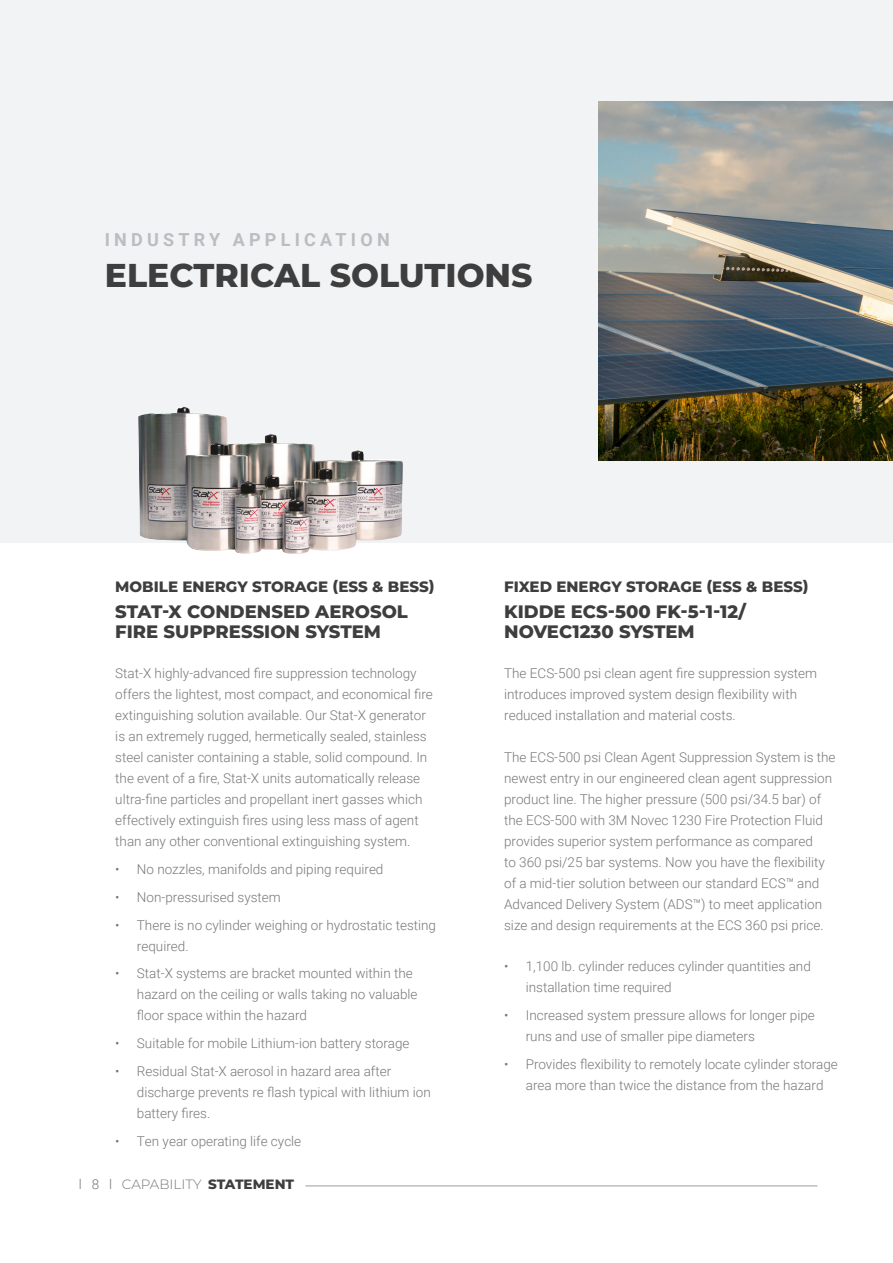
<style>
.page{position:relative;width:893px;height:1263px;background:#fff}
.page>*{position:absolute;margin:0;border:0;box-sizing:border-box;transform-origin:0 0}
.t1{font:800 33px "Montserrat";color:#3e3e3f}
.t2{font:800 18px/19.5px "Montserrat";color:#3e3e3f}
.t3{font:700 18px "Roboto";letter-spacing:.235em;color:#bcbdc0}
.t4{font:800 15px "Montserrat";color:#3e3e3f}
.t5{font:300 13.5px/21px "Roboto";color:#76787b}
.t6{font:300 13.5px "Montserrat";color:#76787b}
.s1{font-family:"Roboto"}
.s2{font-weight:800;color:#3e3e3f}
</style>
<div class="page">
<hr style="left:305px;top:1185px;width:512px;height:1px;background:#bcbdc0">
<div style="left:0;top:0;width:893px;height:542px;background:#f2f3f4"></div>
<img style="left:599px;top:102px;width:294px;height:358px">
<img style="left:138px;top:407px;width:266px;height:147px">
<p class="t3" style="left:105px;top:227px;width:286px">INDUSTRY APPLICATION</p>
<p class="t1" style="left:105px;top:251px;width:429px">ELECTRICAL SOLUTIONS</p>
<p class="t4" style="left:115px;top:576px;width:321px">MOBILE ENERGY STORAGE (ESS &amp; BESS)</p>
<p class="t2" style="left:115px;top:601px;width:294px">STAT-X CONDENSED AEROSOL<br>FIRE SUPPRESSION SYSTEM</p>
<p class="t4" style="left:504px;top:576px;width:306px">FIXED ENERGY STORAGE (ESS &amp; BESS)</p>
<p class="t2" style="left:504px;top:601px;width:243px">KIDDE ECS-500 FK-5-1-12/<br>NOVEC1230 SYSTEM</p>
<p class="t5" style="left:115px;top:662px;width:319px">Stat-X highly-advanced fire suppression technology offers the lightest, most compact, and economical fire extinguishing solution available. Our Stat-X generator is an extremely rugged, hermetically sealed, stainless steel canister containing a stable, solid compound. In the event of a fire, Stat-X units automatically release ultra-fine particles and propellant inert gasses which effectively extinguish fires using less mass of agent than any other conventional extinguishing system.</p>
<p class="t5" style="left:504px;top:662px;width:315px">The ECS-500 psi clean agent fire suppression system introduces improved system design flexibility with reduced installation and material costs.</p>
<p class="t5" style="left:504px;top:746px;width:333px">The ECS-500 psi Clean Agent Suppression System is the newest entry in our engineered clean agent suppression product line. The higher pressure (500 psi/34.5 bar) of the ECS-500 with 3M Novec 1230 Fire Protection Fluid provides superior system performance as compared<br>to 360 psi/25 bar systems. Now you have the flexibility of a mid-tier solution between our standard ECS™ and Advanced Delivery System (ADS™) to meet application size and design requirements at the ECS 360 psi price.</p>
<p class="t5" style="left:115px;top:858px;width:270px">• No nozzles, manifolds and piping required</p>
<p class="t5" style="left:115px;top:886px;width:167px">• Non-pressurised system</p>
<p class="t5" style="left:137px;top:914px;width:301px;text-indent:-22px">• There is no cylinder weighing or hydrostatic testing required.</p>
<p class="t5" style="left:137px;top:963px;width:282px;text-indent:-22px">• Stat-X systems are bracket mounted within the hazard on the ceiling or walls taking no valuable floor space within the hazard</p>
<p class="t5" style="left:115px;top:1032px;width:296px">• Suitable for mobile Lithium-ion battery storage</p>
<p class="t5" style="left:137px;top:1060px;width:295px;text-indent:-22px">• Residual Stat-X aerosol in hazard area after discharge prevents re flash typical with lithium ion battery fires.</p>
<p class="t5" style="left:115px;top:1130px;width:187px">• Ten year operating life cycle</p>
<p class="t5" style="left:526px;top:955px;width:287px;text-indent:-22px">• 1,100 lb. cylinder reduces cylinder quantities and installation time required</p>
<p class="t5" style="left:526px;top:1004px;width:291px;text-indent:-22px">• Increased system pressure allows for longer pipe runs and use of smaller pipe diameters</p>
<p class="t5" style="left:504px;top:1053px;width:335px;text-align:center">• Provides flexibility to remotely locate cylinder storage area more than twice the distance from the hazard</p>
<p class="t6" style="left:79px;top:1175px;width:217px"><span class="s1">l 8 l</span> CAPABILITY <span class="s2">STATEMENT</span></p>
</div>
